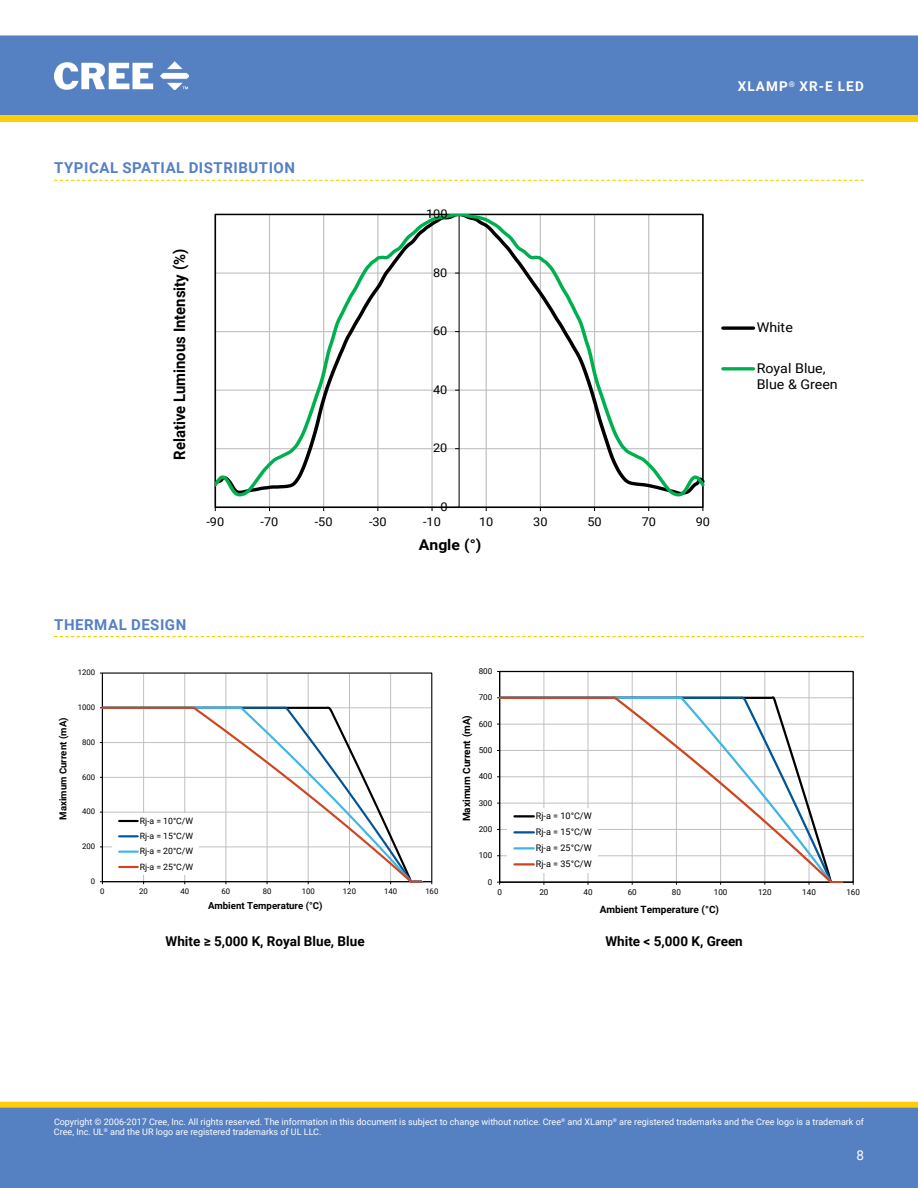
<style>
.page{position:relative;width:918px;height:1188px;background:#fff}
.page>*{position:absolute;margin:0;border:0;box-sizing:border-box;transform-origin:0 0}
.t1{font:700 15.75px "Roboto";color:#000;scale:.94 1}
.t2{font:700 15px "Roboto";letter-spacing:.035em;color:#5580c3}
.t3{font:700 14.85px "Roboto";color:#000;scale:1.06 1}
.t4{font:700 13.5px "Roboto";color:#000}
.t5{font:13.5px/16px "Roboto";color:#000;scale:1.06 1}
.t6{font:700 13.5px "Roboto";letter-spacing:.085em;color:#fff}
.t7{font:13.5px "Roboto";color:#fff}
.t8{font:12px "Roboto";letter-spacing:-.01em;color:#000;scale:1.06 1}
.t9{font:700 10.05px "Roboto";color:#000}
.t10{font:700 9.6px "Roboto";color:#000}
.t11{font:9px/10.8px "Roboto";color:#fff}
.t12{font:9px/16px "Roboto";color:#000;text-align:justify}
.t13{font:8.7px/15.3px "Roboto";color:#000;text-align:justify}
.t14{font:8.1px "Roboto";letter-spacing:-.01em;color:#000}
.t15{font:7.8px "Roboto";letter-spacing:-.01em;color:#000}
</style>
<div class="page">
<div style="left:0;top:35px;width:918px;height:80px;background:#5580c1"></div>
<img style="left:55px;top:62px;width:134px;height:28px">
<div style="left:1px;top:1102px;width:916px;height:6px;background:#ffce06"></div>
<div style="left:0;top:1102px;width:918px;height:6px;border:1px solid #ffce06"></div>
<div style="left:0;top:1108px;width:918px;height:80px;background:#5580c1"></div>
<svg style="left:0;top:115px;width:918px;height:7px;background:#fece08"></svg>
<svg style="left:54px;top:180px;width:810px;height:1px"></svg>
<svg style="left:54px;top:636px;width:810px;height:1px"></svg>
<hr style="left:269px;top:214px;width:1px;height:293px;background:#c0c0c0">
<hr style="left:323px;top:214px;width:1px;height:293px;background:#c0c0c0">
<hr style="left:377px;top:214px;width:1px;height:293px;background:#c0c0c0">
<hr style="left:431px;top:214px;width:2px;height:293px;background:#c0c0c0">
<hr style="left:486px;top:214px;width:1px;height:293px;background:#c0c0c0">
<hr style="left:540px;top:214px;width:1px;height:293px;background:#c0c0c0">
<hr style="left:594px;top:214px;width:1px;height:293px;background:#c0c0c0">
<hr style="left:648px;top:214px;width:1px;height:293px;background:#c0c0c0">
<hr style="left:459px;top:214px;width:1px;height:293px;background:#000">
<hr style="left:215px;top:507px;width:488px;height:1px;background:#000">
<svg style="left:215px;top:214px;width:489px;height:285px"></svg>
<svg style="left:723px;top:326px;width:30px;height:4px"></svg>
<svg style="left:723px;top:367px;width:30px;height:4px"></svg>
<hr style="left:500px;top:855px;width:353px;height:1px;background:#c0c0c0">
<hr style="left:500px;top:829px;width:353px;height:1px;background:#c0c0c0">
<hr style="left:500px;top:803px;width:353px;height:1px;background:#c0c0c0">
<hr style="left:500px;top:776px;width:353px;height:1px;background:#c0c0c0">
<hr style="left:500px;top:750px;width:353px;height:1px;background:#c0c0c0">
<hr style="left:500px;top:724px;width:353px;height:1px;background:#c0c0c0">
<hr style="left:500px;top:697px;width:353px;height:1px;background:#c0c0c0">
<hr style="left:544px;top:672px;width:1px;height:210px;background:#c0c0c0">
<hr style="left:588px;top:672px;width:1px;height:210px;background:#c0c0c0">
<hr style="left:632px;top:672px;width:1px;height:210px;background:#c0c0c0">
<hr style="left:676px;top:672px;width:1px;height:210px;background:#c0c0c0">
<hr style="left:720px;top:672px;width:1px;height:210px;background:#c0c0c0">
<hr style="left:764px;top:672px;width:1px;height:210px;background:#c0c0c0">
<hr style="left:809px;top:672px;width:1px;height:210px;background:#c0c0c0">
<hr style="left:499px;top:672px;width:1px;height:210px;background:#000">
<hr style="left:500px;top:882px;width:353px;height:1px;background:#000">
<svg style="left:500px;top:696px;width:344px;height:187px"></svg>
<div style="left:508px;top:808px;width:90px;height:64px;background:#fff"></div>
<hr style="left:514px;top:815px;width:20px;height:2px;background:#000">
<hr style="left:514px;top:831px;width:20px;height:3px;background:#005596">
<hr style="left:514px;top:847px;width:20px;height:3px;background:#41b6e6">
<hr style="left:514px;top:863px;width:20px;height:3px;background:#cf4520">
<hr style="left:102px;top:847px;width:330px;height:1px;background:#c0c0c0">
<hr style="left:102px;top:812px;width:330px;height:1px;background:#c0c0c0">
<hr style="left:102px;top:777px;width:330px;height:1px;background:#c0c0c0">
<hr style="left:102px;top:742px;width:330px;height:1px;background:#c0c0c0">
<hr style="left:102px;top:707px;width:330px;height:1px;background:#c0c0c0">
<hr style="left:143px;top:673px;width:1px;height:209px;background:#c0c0c0">
<hr style="left:184px;top:673px;width:1px;height:209px;background:#c0c0c0">
<hr style="left:226px;top:673px;width:1px;height:209px;background:#c0c0c0">
<hr style="left:267px;top:673px;width:1px;height:209px;background:#c0c0c0">
<hr style="left:308px;top:673px;width:1px;height:209px;background:#c0c0c0">
<hr style="left:349px;top:673px;width:1px;height:209px;background:#c0c0c0">
<hr style="left:390px;top:673px;width:1px;height:209px;background:#c0c0c0">
<hr style="left:102px;top:673px;width:1px;height:209px;background:#000">
<hr style="left:102px;top:881px;width:330px;height:1px;background:#000">
<svg style="left:102px;top:706px;width:322px;height:176px"></svg>
<div style="left:113px;top:813px;width:86px;height:62px;background:#fff"></div>
<svg style="left:119px;top:820px;width:19px;height:2px"></svg>
<svg style="left:119px;top:835px;width:19px;height:2px"></svg>
<svg style="left:119px;top:851px;width:19px;height:2px"></svg>
<svg style="left:119px;top:866px;width:19px;height:2px"></svg>
<h2 class="t2" style="left:54px;top:157px;width:46px">Typical</h2>
<h2 class="t2" style="left:122px;top:157px;width:11px">Spa</h2>
<h2 class="t2" style="left:151px;top:157px;width:146px">tial Distribution</h2>
<h1 class="t1" style="left:169px;top:460px;width:226px;rotate:-90deg">Relative Luminous Intensity (%)</h1>
<h3 class="t8" style="left:426px;top:205px;width:22px">100</h3>
<h3 class="t8" style="left:433px;top:264px;width:15px">80</h3>
<h3 class="t8" style="left:433px;top:322px;width:15px">60</h3>
<h3 class="t8" style="left:433px;top:381px;width:15px">40</h3>
<h3 class="t8" style="left:433px;top:440px;width:15px">20</h3>
<h3 class="t8" style="left:440px;top:498px;width:8px">0</h3>
<h3 class="t8" style="left:206px;top:514px;width:18px">-90</h3>
<h3 class="t8" style="left:261px;top:514px;width:18px">-70</h3>
<h3 class="t8" style="left:315px;top:514px;width:18px">-50</h3>
<h3 class="t8" style="left:369px;top:514px;width:18px">-30</h3>
<h3 class="t8" style="left:423px;top:514px;width:18px">-10</h3>
<h3 class="t8" style="left:479px;top:514px;width:15px">10</h3>
<h3 class="t8" style="left:533px;top:514px;width:15px">30</h3>
<h3 class="t8" style="left:588px;top:514px;width:15px">50</h3>
<h3 class="t8" style="left:642px;top:514px;width:15px">70</h3>
<h3 class="t8" style="left:696px;top:514px;width:15px">90</h3>
<h2 class="t2" style="left:54px;top:614px;width:33px">Thermal</h2>
<h2 class="t2" style="left:131px;top:614px;width:57px">design</h2>
<p class="t15" style="left:78px;top:667px;width:19px">1200</p>
<p class="t10" style="left:56px;top:820px;width:104px;rotate:-90deg">Maximum Current (mA)</p>
<p class="t15" style="left:78px;top:702px;width:19px">1000</p>
<p class="t15" style="left:82px;top:737px;width:15px">800</p>
<p class="t15" style="left:82px;top:771px;width:15px">600</p>
<p class="t15" style="left:82px;top:806px;width:15px">400</p>
<p class="t15" style="left:82px;top:841px;width:15px">200</p>
<p class="t15" style="left:91px;top:876px;width:6px">0</p>
<p class="t13" style="left:140px;top:813px;width:55px">Rj-a = 10°C/W Rj-a = 15°C/W Rj-a = 20°C/W Rj-a = 25°C/W</p>
<h3 class="t3" style="left:419px;top:534px;width:60px">Angle (°)</h3>
<p class="t14" style="left:479px;top:665px;width:15px">800</p>
<p class="t14" style="left:479px;top:692px;width:15px">700</p>
<p class="t9" style="left:460px;top:821px;width:108px;rotate:-90deg">Maximum Current (mA)</p>
<p class="t14" style="left:479px;top:718px;width:15px">600</p>
<p class="t14" style="left:479px;top:744px;width:15px">500</p>
<p class="t14" style="left:479px;top:771px;width:15px">400</p>
<p class="t14" style="left:479px;top:797px;width:15px">300</p>
<p class="t14" style="left:479px;top:823px;width:15px">200</p>
<p class="t14" style="left:479px;top:850px;width:15px">100</p>
<p class="t14" style="left:488px;top:876px;width:6px">0</p>
<p class="t12" style="left:536px;top:808px;width:57px">Rj-a = 10°C/W Rj-a = 15°C/W Rj-a = 25°C/W Rj-a = 35°C/W</p>
<h3 class="t6" style="left:738px;top:77px;width:128px">XLamp<sup>®</sup> XR-E LED</h3>
<h3 class="t5" style="left:757px;top:319px;width:36px">White</h3>
<h3 class="t5" style="left:757px;top:360px;width:78px">Royal Blue,<br>Blue &amp; Green</h3>
<p class="t15" style="left:100px;top:886px;width:6px">0</p>
<p class="t15" style="left:139px;top:886px;width:10px">20</p>
<p class="t15" style="left:180px;top:886px;width:10px">40</p>
<p class="t15" style="left:222px;top:886px;width:10px">60</p>
<p class="t15" style="left:263px;top:886px;width:10px">80</p>
<p class="t15" style="left:302px;top:886px;width:15px">100</p>
<p class="t15" style="left:343px;top:886px;width:15px">120</p>
<p class="t15" style="left:384px;top:886px;width:15px">140</p>
<p class="t15" style="left:425px;top:886px;width:15px">160</p>
<p class="t10" style="left:208px;top:899px;width:116px">Ambient Temperature (°C)</p>
<p class="t14" style="left:497px;top:886px;width:6px">0</p>
<p class="t14" style="left:539px;top:886px;width:11px">20</p>
<p class="t14" style="left:584px;top:886px;width:11px">40</p>
<p class="t14" style="left:628px;top:886px;width:11px">60</p>
<p class="t14" style="left:672px;top:886px;width:11px">80</p>
<p class="t14" style="left:714px;top:886px;width:15px">100</p>
<p class="t14" style="left:758px;top:886px;width:15px">120</p>
<p class="t14" style="left:802px;top:886px;width:15px">140</p>
<p class="t14" style="left:846px;top:886px;width:15px">160</p>
<p class="t9" style="left:600px;top:902px;width:121px">Ambient Temperature (°C)</p>
<h3 class="t4" style="left:166px;top:932px;width:201px">White ≥ 5,000 K, Royal Blue, Blue</h3>
<h3 class="t4" style="left:605px;top:932px;width:139px">White &lt; 5,000 K, Green</h3>
<p class="t11" style="left:54px;top:1116px;width:811px">Copyright © 2006-2017 Cree, Inc. All rights reserved. The information in this document is subject to change without notice. Cree<sup>®</sup> and XLamp<sup>®</sup> are registered trademarks and the Cree logo is a trademark of<br>Cree, Inc. UL<sup>®</sup> and the UR logo are registered trademarks of UL LLC.</p>
<h3 class="t7" style="left:856px;top:1145px;width:9px">8</h3>
</div>
